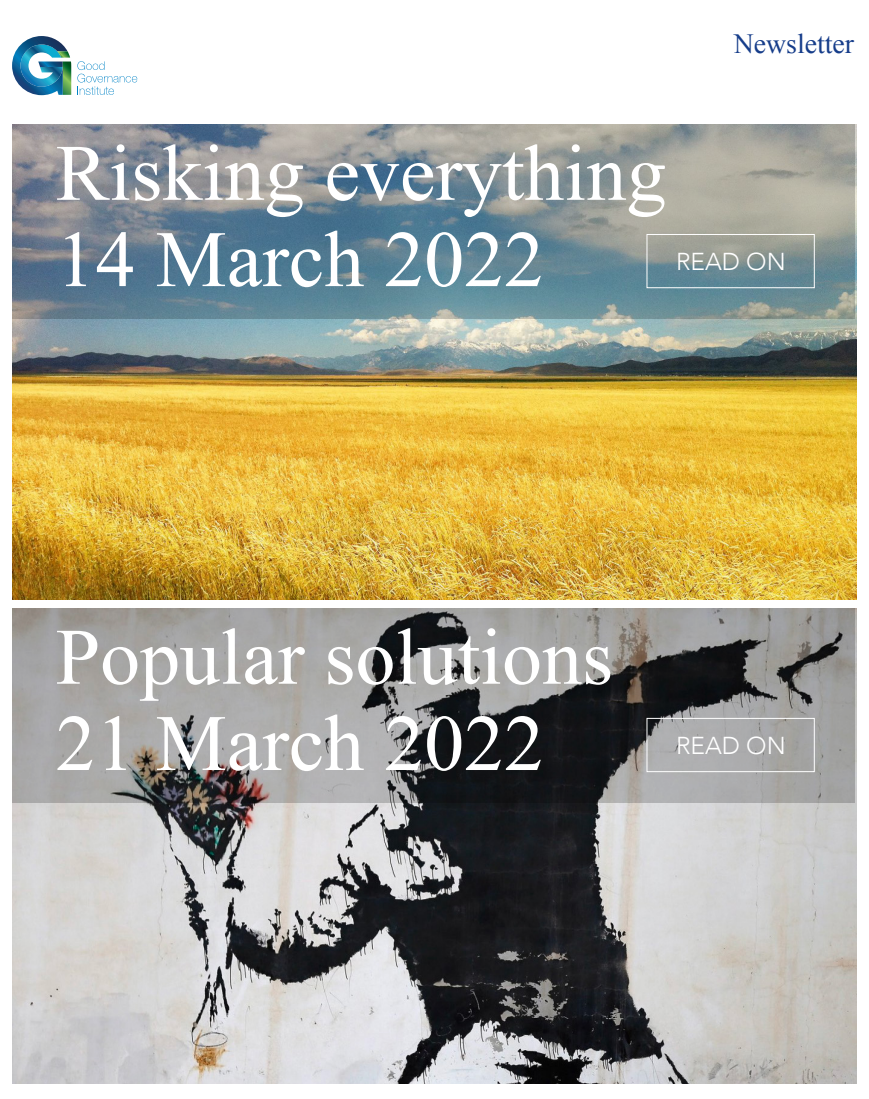
<style>
.page{position:relative;width:869px;height:1099px;background:#fff}
.page>*{position:absolute;margin:0;border:0;box-sizing:border-box;transform-origin:0 0}
.t1{font:79.88px "Times New Roman";color:#fff}
.t2{font:27.75px "Times New Roman";color:#163d8a}
.t3{font:300 24.5px "Avenir";color:#fff}
</style>
<div class="page">
<svg style="left:77px;top:61px;width:60px;height:34px"></svg>
<svg style="left:12px;top:36px;width:59px;height:59px"></svg>
<img style="left:12px;top:124px;width:844px;height:475px">
<svg style="left:12px;top:124px;width:841px;height:195px"></svg>
<div style="left:646px;top:234px;width:168px;height:54px;border:1px solid #fff"></div>
<img style="left:12px;top:608px;width:844px;height:474px">
<svg style="left:12px;top:608px;width:841px;height:195px"></svg>
<div style="left:646px;top:718px;width:168px;height:54px;border:1px solid #fff"></div>
<p class="t2" style="left:733px;top:25px;width:122px">Newsletter</p>
<p class="t1" style="left:56px;top:119px;width:612px">Risking everything</p>
<p class="t1" style="left:56px;top:206px;width:489px">14 March 2022</p>
<p class="t3" style="left:675px;top:247px;width:111px">READ ON</p>
<p class="t1" style="left:56px;top:603px;width:558px">Popular solutions</p>
<p class="t1" style="left:56px;top:689px;width:489px">21 March 2022</p>
<p class="t3" style="left:675px;top:730px;width:111px">READ ON</p>
</div>
